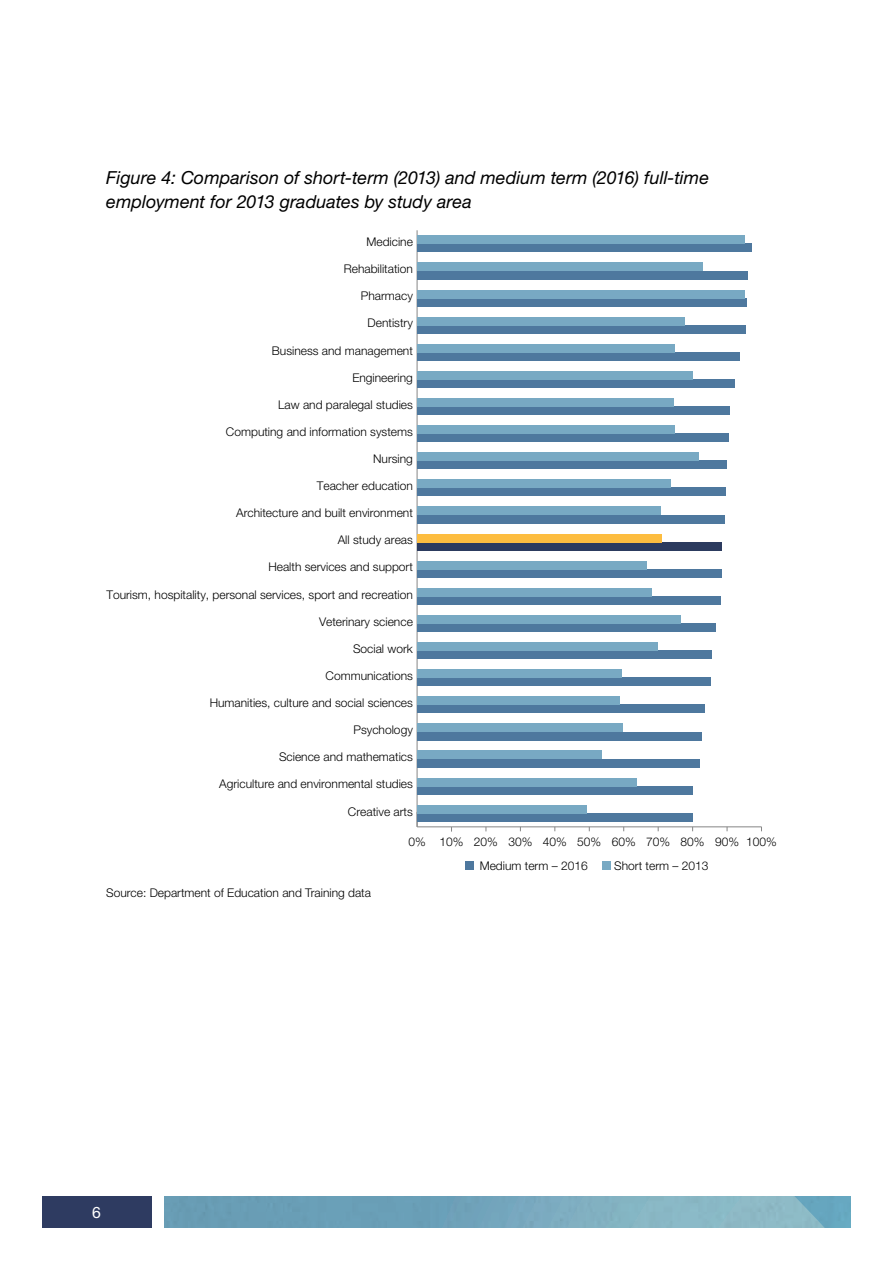
<style>
.page{position:relative;width:893px;height:1263px;background:#fff}
.page>*{position:absolute;margin:0;border:0;box-sizing:border-box;transform-origin:0 0}
.Table_Graph_Heading{font:italic 18px/24px "Helvetica Neue LT";color:#000}
.t1{font:15.75px "Helvetica Neue LT";color:#fff}
.t2{font:300 12px "Helvetica Neue LT";color:#010101}
.Source{font:300 12px "Helvetica Neue LT";color:#000}
</style>
<div class="page">
<svg style="left:164px;top:1196px;width:687px;height:31px;background:#76a8bc"></svg>
<div style="left:42px;top:1196px;width:109px;height:31px;background:#2e3b61"></div>
<hr style="left:417px;top:826px;width:344px;height:1px;background:#868686">
<hr style="left:417px;top:230px;width:1px;height:597px;background:#868686">
<svg style="left:417px;top:821px;width:9px;height:6px"></svg>
<div style="left:417px;top:244px;width:334px;height:8px;background:#4e789e"></div>
<div style="left:417px;top:271px;width:330px;height:8px;background:#4e789e"></div>
<div style="left:417px;top:298px;width:329px;height:8px;background:#4e789e"></div>
<div style="left:417px;top:325px;width:328px;height:8px;background:#4e789e"></div>
<div style="left:417px;top:352px;width:322px;height:8px;background:#4e789e"></div>
<div style="left:417px;top:379px;width:318px;height:9px;background:#4e789e"></div>
<div style="left:417px;top:406px;width:313px;height:9px;background:#4e789e"></div>
<div style="left:417px;top:434px;width:312px;height:8px;background:#4e789e"></div>
<div style="left:417px;top:461px;width:310px;height:8px;background:#4e789e"></div>
<div style="left:417px;top:488px;width:308px;height:8px;background:#4e789e"></div>
<div style="left:417px;top:515px;width:308px;height:8px;background:#4e789e"></div>
<div style="left:417px;top:542px;width:304px;height:8px;background:#2c3b5f"></div>
<div style="left:417px;top:569px;width:304px;height:8px;background:#4e789e"></div>
<div style="left:417px;top:596px;width:303px;height:8px;background:#4e789e"></div>
<div style="left:417px;top:623px;width:299px;height:9px;background:#4e789e"></div>
<div style="left:417px;top:651px;width:295px;height:8px;background:#4e789e"></div>
<div style="left:417px;top:678px;width:293px;height:8px;background:#4e789e"></div>
<div style="left:417px;top:705px;width:287px;height:8px;background:#4e789e"></div>
<div style="left:417px;top:732px;width:285px;height:8px;background:#4e789e"></div>
<div style="left:417px;top:759px;width:282px;height:8px;background:#4e789e"></div>
<div style="left:417px;top:786px;width:276px;height:8px;background:#4e789e"></div>
<div style="left:417px;top:813px;width:276px;height:8px;background:#4e789e"></div>
<div style="left:417px;top:236px;width:328px;height:8px;background:#78a9c3"></div>
<div style="left:417px;top:263px;width:285px;height:8px;background:#78a9c3"></div>
<div style="left:417px;top:290px;width:328px;height:8px;background:#78a9c3"></div>
<div style="left:417px;top:317px;width:267px;height:8px;background:#78a9c3"></div>
<div style="left:417px;top:344px;width:258px;height:8px;background:#78a9c3"></div>
<div style="left:417px;top:371px;width:276px;height:8px;background:#78a9c3"></div>
<div style="left:417px;top:398px;width:257px;height:8px;background:#78a9c3"></div>
<div style="left:417px;top:425px;width:258px;height:9px;background:#78a9c3"></div>
<div style="left:417px;top:453px;width:281px;height:8px;background:#78a9c3"></div>
<div style="left:417px;top:480px;width:254px;height:8px;background:#78a9c3"></div>
<div style="left:417px;top:507px;width:244px;height:8px;background:#78a9c3"></div>
<div style="left:417px;top:534px;width:244px;height:8px;background:#fdbd40"></div>
<div style="left:417px;top:561px;width:229px;height:8px;background:#78a9c3"></div>
<div style="left:417px;top:588px;width:234px;height:8px;background:#78a9c3"></div>
<div style="left:417px;top:615px;width:264px;height:8px;background:#78a9c3"></div>
<div style="left:417px;top:642px;width:240px;height:9px;background:#78a9c3"></div>
<div style="left:417px;top:669px;width:204px;height:9px;background:#78a9c3"></div>
<div style="left:417px;top:697px;width:203px;height:8px;background:#78a9c3"></div>
<div style="left:417px;top:724px;width:206px;height:8px;background:#78a9c3"></div>
<div style="left:417px;top:751px;width:184px;height:8px;background:#78a9c3"></div>
<div style="left:417px;top:778px;width:219px;height:8px;background:#78a9c3"></div>
<div style="left:417px;top:805px;width:169px;height:8px;background:#78a9c3"></div>
<div style="left:466px;top:861px;width:8px;height:9px;background:#4e789e"></div>
<div style="left:602px;top:861px;width:9px;height:9px;background:#78a9c3"></div>
<p class="Table_Graph_Heading" style="left:106px;top:166px;width:604px">Figure 4: Comparison of short-term (2013) and medium term (2016) full-time employment for 2013 graduates by study area</p>
<p class="t2" style="left:366px;top:234px;width:48px">Medicine</p>
<p class="t2" style="left:344px;top:262px;width:71px">Rehabilitation</p>
<p class="t2" style="left:361px;top:289px;width:54px">Pharmacy</p>
<p class="t2" style="left:368px;top:316px;width:47px">Dentistry</p>
<p class="t2" style="left:272px;top:343px;width:142px">Business and management</p>
<p class="t2" style="left:352px;top:370px;width:62px">Engineering</p>
<p class="t2" style="left:278px;top:397px;width:136px">Law and paralegal studies</p>
<p class="t2" style="left:226px;top:424px;width:188px">Computing and information systems</p>
<p class="t2" style="left:373px;top:451px;width:41px">Nursing</p>
<p class="t2" style="left:317px;top:478px;width:98px">Teacher education</p>
<p class="t2" style="left:236px;top:506px;width:178px">Architecture and built environment</p>
<p class="t2" style="left:338px;top:533px;width:77px">All study areas</p>
<p class="t2" style="left:268px;top:560px;width:146px">Health services and support</p>
<p class="t2" style="left:106px;top:587px;width:308px">Tourism, hospitality, personal services, sport and recreation</p>
<p class="t2" style="left:319px;top:614px;width:95px">Veterinary science</p>
<p class="t2" style="left:353px;top:641px;width:61px">Social work</p>
<p class="t2" style="left:326px;top:668px;width:89px">Communications</p>
<p class="t2" style="left:210px;top:695px;width:205px">Humanities, culture and social sciences</p>
<p class="t2" style="left:354px;top:722px;width:61px">Psychology</p>
<p class="t2" style="left:279px;top:750px;width:135px">Science and mathematics</p>
<p class="t2" style="left:219px;top:777px;width:195px">Agriculture and environmental studies</p>
<p class="t2" style="left:348px;top:804px;width:66px">Creative arts</p>
<p class="t2" style="left:408px;top:834px;width:370px">0% 10% 20% 30% 40% 50% 60% 70% 80% 90% 100%</p>
<p class="Source" style="left:106px;top:886px;width:266px">Source: Department of Education and Training data</p>
<p class="t2" style="left:480px;top:858px;width:110px">Medium term – 2016</p>
<p class="t2" style="left:614px;top:858px;width:96px">Short term – 2013</p>
<h2 class="t1" style="left:92px;top:1203px;width:10px">6</h2>
</div>
